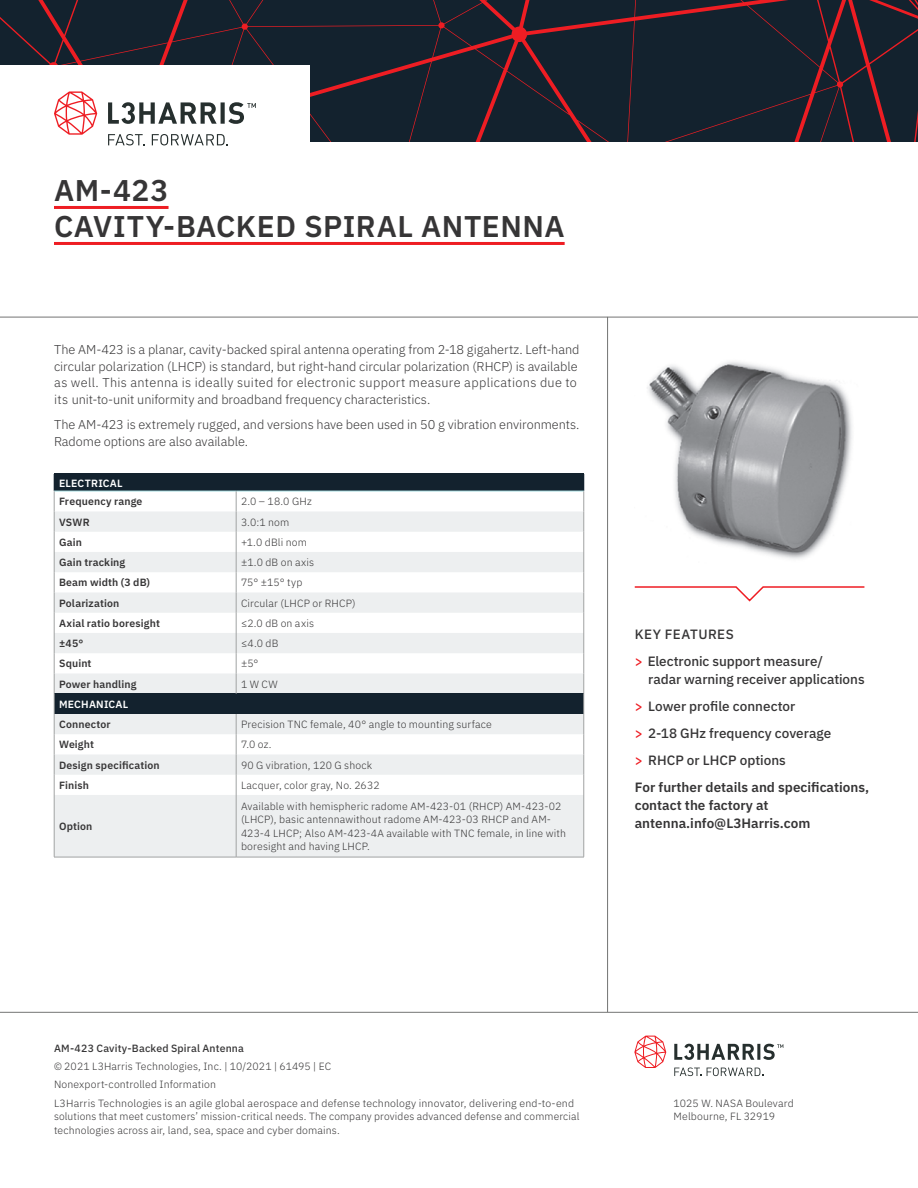
<style>
.page{position:relative;width:918px;height:1188px;background:#fff}
.page>*{position:absolute;margin:0;border:0;box-sizing:border-box;transform-origin:0 0}
.H1___Plex_Sans_20pt{font:600 30px/36px "IBM Plex Sans";letter-spacing:.015em;color:#363536}
.BODY___Plex_Sans_Lig{font:500 13.5px/18px "IBM Plex Sans";color:#363536}
.BODY___Plex_Sans_Lig-2{font:600 13.5px/18px "IBM Plex Sans";color:#363536}
.BODY___Plex_Sans_Lig-3{font:500 13.5px "IBM Plex Sans";letter-spacing:.035em;color:#363536}
.BODY___Plex_Sans_Lig-4{font:300 12.75px/16.5px "IBM Plex Sans";color:#363536}
.TABLE_BOLD___Plex_Sa{font:300 10.5px/13.5px "IBM Plex Sans";letter-spacing:.015em;color:#363536}
.BOILERPLATE___Plex_S{font:300 10.5px/13.5px "IBM Plex Sans";letter-spacing:.015em;color:#363536}
.TABLE_BOLD___Plex_Sa-2{font:600 10.5px "IBM Plex Sans";letter-spacing:.015em;color:#363536}
.Sell_Sheet_Title___P{font:500 10.5px "IBM Plex Sans";letter-spacing:.015em;color:#363536}
.TABLE_BOLD___Plex_Sa-3{font:600 10.5px "IBM Plex Sans";letter-spacing:.025em;color:#fff}
.s1{color:#ee1d23}
</style>
<div class="page">
<hr style="left:54px;top:206px;width:115px;height:3px;background:#ee1d23">
<hr style="left:54px;top:242px;width:511px;height:3px;background:#ee1d23">
<hr style="left:0;top:1012px;width:918px;height:1px;background:#737473">
<svg style="left:634px;top:1036px;width:32px;height:32px"></svg>
<svg style="left:674px;top:1044px;width:109px;height:16px"></svg>
<svg style="left:674px;top:1068px;width:27px;height:8px"></svg>
<svg style="left:707px;top:1068px;width:56px;height:8px"></svg>
<div style="left:54px;top:474px;width:530px;height:17px;background:#13222e"></div>
<svg style="left:55px;top:511px;width:529px;height:346px;fill:#edeff0"></svg>
<div style="left:54px;top:694px;width:530px;height:20px;background:#13222e"></div>
<hr style="left:54px;top:491px;width:182px;height:1px;background:#a7dcdf">
<hr style="left:236px;top:491px;width:348px;height:1px;background:#a7dcdf">
<svg style="left:236px;top:491px;width:1px;height:203px"></svg>
<svg style="left:236px;top:714px;width:1px;height:81px"></svg>
<hr style="left:236px;top:795px;width:1px;height:62px;background:#a1a3a3">
<hr style="left:584px;top:795px;width:1px;height:62px;background:#a1a3a3">
<hr style="left:54px;top:795px;width:1px;height:62px;background:#a1a3a3">
<hr style="left:54px;top:857px;width:182px;height:1px;background:#a1a3a3">
<hr style="left:236px;top:857px;width:348px;height:1px;background:#a1a3a3">
<svg style="left:54px;top:490px;width:1px;height:305px"></svg>
<svg style="left:584px;top:474px;width:1px;height:321px"></svg>
<img style="left:647px;top:361px;width:205px;height:198px">
<svg style="left:634px;top:586px;width:231px;height:16px"></svg>
<hr style="left:607px;top:317px;width:1px;height:695px;background:#737473">
<hr style="left:0;top:317px;width:918px;height:1px;background:#737473">
<svg style="left:0;top:0;width:918px;height:142px;background:#1f212d"></svg>
<div style="left:0;top:65px;width:310px;height:89px;background:#fff"></div>
<svg style="left:54px;top:91px;width:43px;height:44px"></svg>
<svg style="left:108px;top:134px;width:37px;height:11px"></svg>
<svg style="left:152px;top:134px;width:76px;height:11px"></svg>
<svg style="left:108px;top:102px;width:148px;height:22px"></svg>
<p class="H1___Plex_Sans_20pt" style="left:54px;top:170px;width:512px">AM-423<br>CAVITY-BACKED SPIRAL ANTENNA</p>
<p class="BODY___Plex_Sans_Lig-4" style="left:54px;top:340px;width:527px">The AM-423 is a planar, cavity-backed spiral antenna operating from 2-18 gigahertz. Left-hand circular polarization (LHCP) is standard, but right-hand circular polarization (RHCP) is available as well. This antenna is ideally suited for electronic support measure applications due to its unit-to-unit uniformity and broadband frequency characteristics.</p>
<p class="BODY___Plex_Sans_Lig-4" style="left:54px;top:415px;width:527px">The AM-423 is extremely rugged, and versions have been used in 50 g vibration environments.<br>Radome options are also available.</p>
<p class="TABLE_BOLD___Plex_Sa-3" style="left:59px;top:475px;width:65px">ELECTRICAL</p>
<p class="TABLE_BOLD___Plex_Sa-2" style="left:59px;top:493px;width:85px">Frequency range</p>
<p class="TABLE_BOLD___Plex_Sa" style="left:241px;top:494px;width:72px">2.0 – 18.0 GHz</p>
<p class="TABLE_BOLD___Plex_Sa-2" style="left:59px;top:514px;width:32px">VSWR</p>
<p class="TABLE_BOLD___Plex_Sa" style="left:241px;top:514px;width:50px">3.0:1 nom</p>
<p class="TABLE_BOLD___Plex_Sa-2" style="left:59px;top:534px;width:24px">Gain</p>
<p class="TABLE_BOLD___Plex_Sa" style="left:241px;top:535px;width:67px">+1.0 dBli nom</p>
<p class="TABLE_BOLD___Plex_Sa-2" style="left:59px;top:554px;width:68px">Gain tracking</p>
<p class="TABLE_BOLD___Plex_Sa" style="left:241px;top:555px;width:75px">±1.0 dB on axis</p>
<p class="TABLE_BOLD___Plex_Sa-2" style="left:59px;top:574px;width:93px">Beam width (3 dB)</p>
<p class="TABLE_BOLD___Plex_Sa" style="left:241px;top:575px;width:63px">75° ±15° typ</p>
<p class="TABLE_BOLD___Plex_Sa-2" style="left:59px;top:595px;width:62px">Polarization</p>
<p class="TABLE_BOLD___Plex_Sa" style="left:241px;top:595px;width:116px">Circular (LHCP or RHCP)</p>
<p class="TABLE_BOLD___Plex_Sa-2" style="left:59px;top:615px;width:103px">Axial ratio boresight</p>
<p class="TABLE_BOLD___Plex_Sa" style="left:241px;top:616px;width:75px">≤2.0 dB on axis</p>
<p class="TABLE_BOLD___Plex_Sa-2" style="left:59px;top:635px;width:26px">±45°</p>
<p class="TABLE_BOLD___Plex_Sa" style="left:241px;top:636px;width:39px">≤4.0 dB</p>
<p class="TABLE_BOLD___Plex_Sa-2" style="left:59px;top:655px;width:34px">Squint</p>
<p class="TABLE_BOLD___Plex_Sa" style="left:241px;top:656px;width:19px">±5°</p>
<p class="TABLE_BOLD___Plex_Sa-2" style="left:59px;top:676px;width:79px">Power handling</p>
<p class="TABLE_BOLD___Plex_Sa" style="left:241px;top:676px;width:38px">1 W CW</p>
<p class="TABLE_BOLD___Plex_Sa-3" style="left:59px;top:696px;width:71px">MECHANICAL</p>
<p class="TABLE_BOLD___Plex_Sa-2" style="left:59px;top:716px;width:53px">Connector</p>
<p class="TABLE_BOLD___Plex_Sa" style="left:241px;top:717px;width:252px">Precision TNC female, 40° angle to mounting surface</p>
<p class="TABLE_BOLD___Plex_Sa-2" style="left:59px;top:736px;width:37px">Weight</p>
<p class="TABLE_BOLD___Plex_Sa" style="left:241px;top:737px;width:32px">7.0 oz.</p>
<p class="TABLE_BOLD___Plex_Sa-2" style="left:59px;top:757px;width:102px">Design specification</p>
<p class="TABLE_BOLD___Plex_Sa" style="left:241px;top:757px;width:133px">90 G vibration, 120 G shock</p>
<p class="TABLE_BOLD___Plex_Sa-2" style="left:59px;top:777px;width:32px">Finish</p>
<p class="TABLE_BOLD___Plex_Sa" style="left:241px;top:778px;width:140px">Lacquer, color gray, No. 2632</p>
<p class="TABLE_BOLD___Plex_Sa-2" style="left:59px;top:818px;width:35px">Option</p>
<p class="TABLE_BOLD___Plex_Sa" style="left:241px;top:798px;width:327px">Available with hemispheric radome AM-423-01 (RHCP) AM-423-02 (LHCP), basic antennawithout radome AM-423-03 RHCP and AM-423-4 LHCP; Also AM-423-4A available with TNC female, in line with boresight and having LHCP.</p>
<p class="BODY___Plex_Sans_Lig-3" style="left:635px;top:624px;width:101px">KEY FEATURES</p>
<p class="BODY___Plex_Sans_Lig" style="left:648px;top:651px;width:218px;text-indent:-14px"><span class="s1">&gt;</span> Electronic support measure/<br>radar warning receiver applications</p>
<p class="BODY___Plex_Sans_Lig" style="left:635px;top:696px;width:162px"><span class="s1">&gt;</span> Lower profile connector</p>
<p class="BODY___Plex_Sans_Lig" style="left:635px;top:723px;width:198px"><span class="s1">&gt;</span> 2-18 GHz frequency coverage</p>
<p class="BODY___Plex_Sans_Lig" style="left:635px;top:750px;width:153px"><span class="s1">&gt;</span> RHCP or LHCP options</p>
<p class="BODY___Plex_Sans_Lig-2" style="left:635px;top:777px;width:236px">For further details and specifications, contact the factory at antenna.info@L3Harris.com</p>
<p class="Sell_Sheet_Title___P" style="left:54px;top:1040px;width:192px">AM-423 Cavity-Backed Spiral Antenna</p>
<p class="BOILERPLATE___Plex_S" style="left:54px;top:1059px;width:279px">© 2021 L3Harris Technologies, Inc. | 10/2021 | 61495 | EC</p>
<p class="BOILERPLATE___Plex_S" style="left:54px;top:1077px;width:163px">Nonexport-controlled Information</p>
<p class="BOILERPLATE___Plex_S" style="left:54px;top:1095px;width:527px">L3Harris Technologies is an agile global aerospace and defense technology innovator, delivering end-to-end solutions that meet customers’ mission-critical needs. The company provides advanced defense and commercial technologies across air, land, sea, space and cyber domains.</p>
<p class="BOILERPLATE___Plex_S" style="left:674px;top:1095px;width:122px">1025 W. NASA Boulevard<br>Melbourne, FL 32919</p>
</div>
